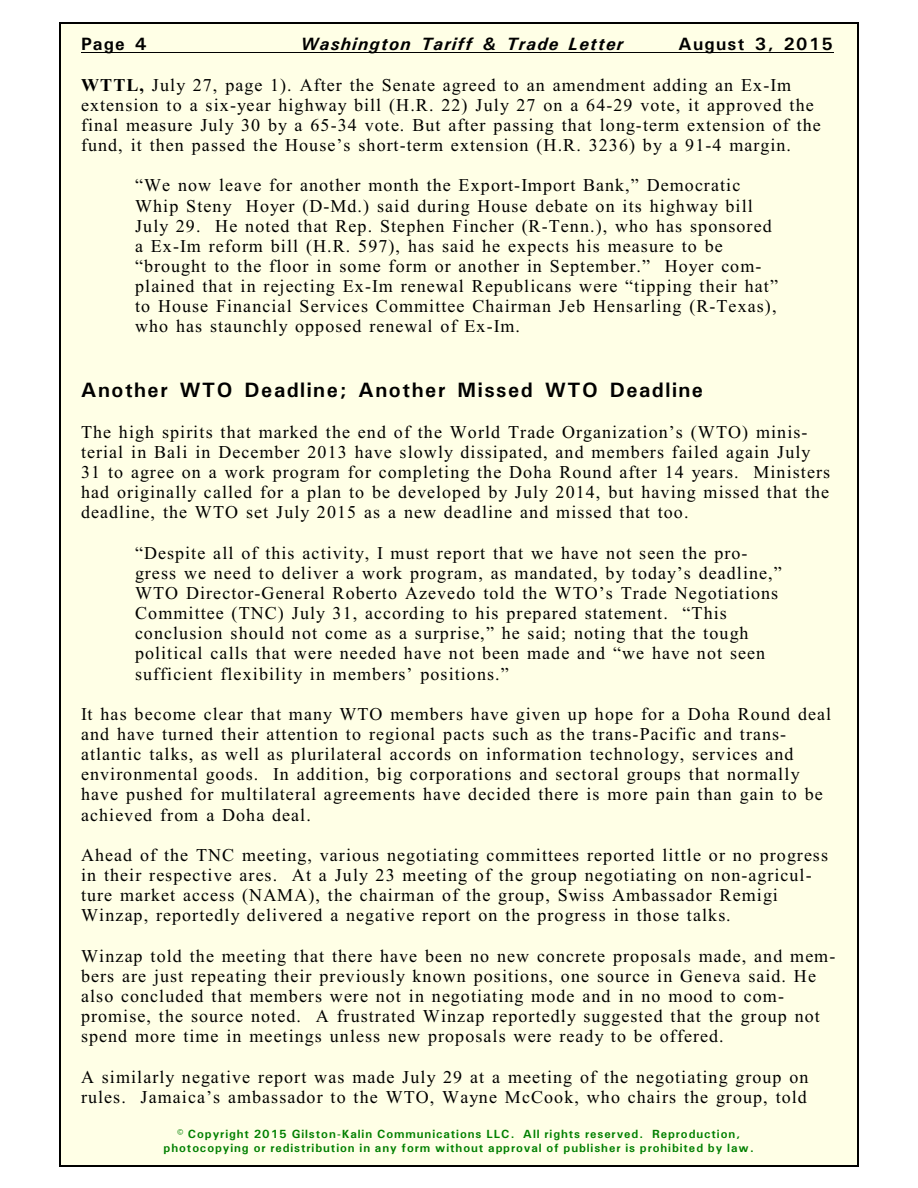
<style>
.page{position:relative;width:918px;height:1188px;background:#fff}
.page>*{position:absolute;margin:0;border:0;box-sizing:border-box;transform-origin:0 0}
.t1{font:700 21px "Univers";letter-spacing:.075em;color:#000}
.t2{font:18px/20.1px "Times New Roman";letter-spacing:.06em;color:#000}
.t3{font:italic 700 18px "Univers";letter-spacing:.07em;color:#000}
.t4{font:700 18px "Univers";letter-spacing:.075em;color:#000}
.t5{font:700 12px/13.6px "Univers";letter-spacing:.075em;color:#008000;text-align:center}
.s1{font-weight:700}
</style>
<div class="page">
<div style="left:59px;top:23px;width:800px;height:1143px;background:#ffffe6"></div>
<hr style="left:59px;top:23px;width:1px;height:1143px;background:#000">
<hr style="left:857px;top:23px;width:2px;height:1143px;background:#000">
<hr style="left:59px;top:23px;width:799px;height:1px;background:#000">
<hr style="left:59px;top:1165px;width:799px;height:1px;background:#000">
<hr style="left:81px;top:52px;width:753px;height:1px;background:#000">
<p class="t4" style="left:81px;top:38px;width:67px">Page 4</p>
<p class="t3" style="left:301px;top:38px;width:324px">Washington Tariff &amp; Trade Letter</p>
<p class="t4" style="left:678px;top:38px;width:156px">August 3, 2015</p>
<p class="t2" style="left:81px;top:76px;width:741px"><span class="s1">WTTL,</span> July 27, page 1). After the Senate agreed to an amendment adding an Ex-Im extension to a six-year highway bill (H.R. 22) July 27 on a 64-29 vote, it approved the final measure July 30 by a 65-34 vote. But after passing that long-term extension of the fund, it then passed the House’s short-term extension (H.R. 3236) by a 91-4 margin.</p>
<p class="t2" style="left:135px;top:177px;width:644px">“We now leave for another month the Export-Import Bank,” Democratic Whip Steny Hoyer (D-Md.) said during House debate on its highway bill July 29. He noted that Rep. Stephen Fincher (R-Tenn.), who has sponsored a Ex-Im reform bill (H.R. 597), has said he expects his measure to be “brought to the floor in some form or another in September.” Hoyer com&shy;plained that in rejecting Ex-Im renewal Republicans were “tipping their hat” to House Financial Services Committee Chairman Jeb Hensarling (R-Texas), who has staunchly opposed renewal of Ex-Im.</p>
<p class="t1" style="left:81px;top:382px;width:624px">Another WTO Deadline; Another Missed WTO Deadline</p>
<p class="t2" style="left:81px;top:423px;width:751px">The high spirits that marked the end of the World Trade Organization’s (WTO) minis&shy;terial in Bali in December 2013 have slowly dissipated, and members failed again July 31 to agree on a work program for completing the Doha Round after 14 years. Ministers had originally called for a plan to be developed by July 2014, but having missed that the deadline, the WTO set July 2015 as a new deadline and missed that too.</p>
<p class="t2" style="left:135px;top:544px;width:648px">“Despite all of this activity, I must report that we have not seen the pro&shy;gress we need to deliver a work program, as mandated, by today’s deadline,” WTO Director-General Roberto Azevedo told the WTO’s Trade Negotiations Committee (TNC) July 31, according to his prepared statement. “This conclusion should not come as a surprise,” he said; noting that the tough political calls that were needed have not been made and “we have not seen sufficient flexibility in members’ positions.”</p>
<p class="t2" style="left:81px;top:705px;width:752px">It has become clear that many WTO members have given up hope for a Doha Round deal and have turned their attention to regional pacts such as the trans-Pacific and trans&shy;atlantic talks, as well as plurilateral accords on information technology, services and environmental goods. In addition, big corporations and sectoral groups that normally have pushed for multilateral agreements have decided there is more pain than gain to be achieved from a Doha deal.</p>
<p class="t2" style="left:81px;top:847px;width:749px">Ahead of the TNC meeting, various negotiating committees reported little or no progress in their respective ares. At a July 23 meeting of the group negotiating on non-agricul&shy;ture market access (NAMA), the chairman of the group, Swiss Ambassador Remigi Winzap, reportedly delivered a negative report on the progress in those talks.</p>
<p class="t2" style="left:81px;top:947px;width:756px">Winzap told the meeting that there have been no new concrete proposals made, and mem&shy;bers are just repeating their previously known positions, one source in Geneva said. He also concluded that members were not in negotiating mode and in no mood to com&shy;promise, the source noted. A frustrated Winzap reportedly suggested that the group not spend more time in meetings unless new proposals were ready to be offered.</p>
<p class="t2" style="left:81px;top:1068px;width:729px">A similarly negative report was made July 29 at a meeting of the negotiating group on rules. Jamaica’s ambassador to the WTO, Wayne McCook, who chairs the group, told</p>
<p class="t5" style="left:164px;top:1128px;width:592px">© Copyright 2015 Gilston-Kalin Communications LLC. All rights reserved. Reproduction, photocopying or redistribution in any form without approval of publisher is prohibited by law.</p>
</div>
